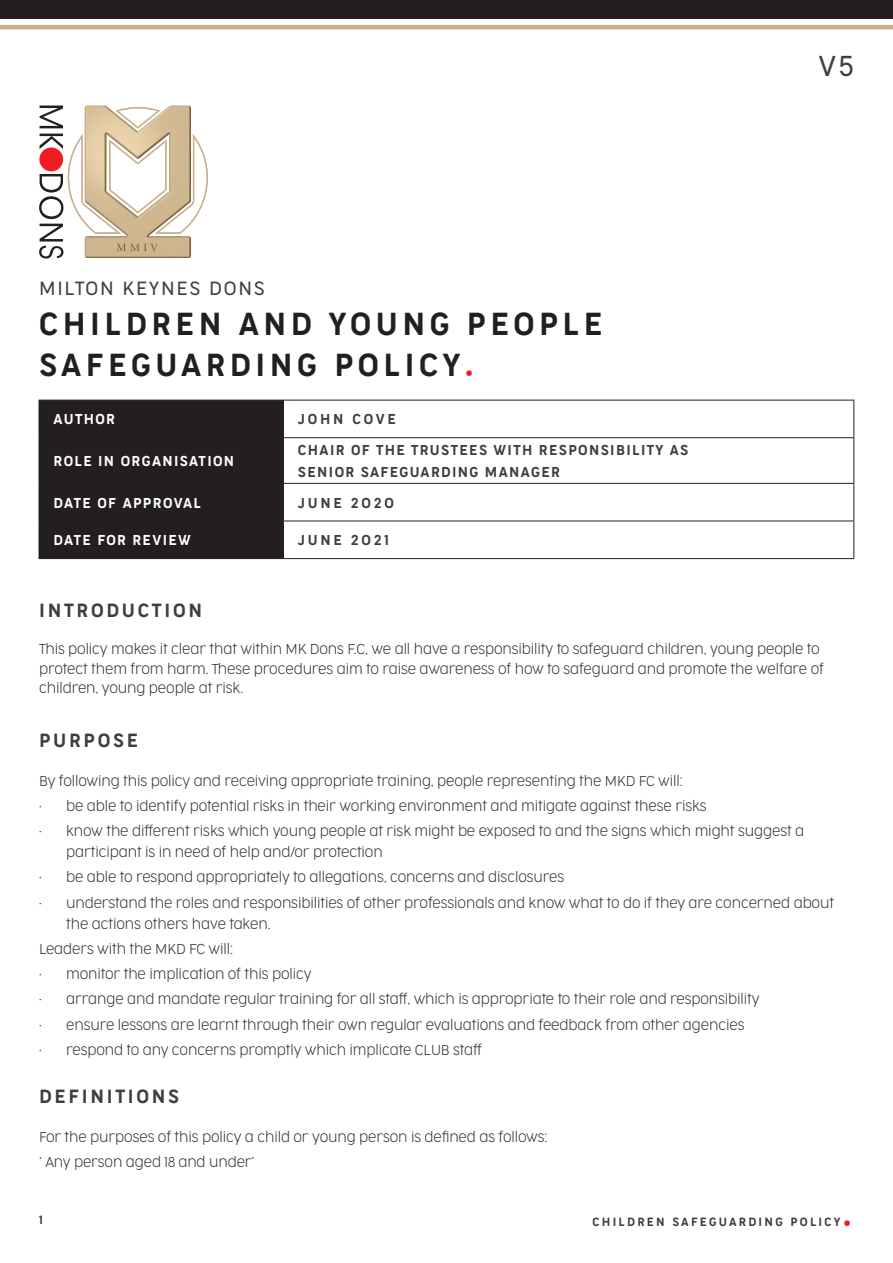
<style>
.page{position:relative;width:893px;height:1263px;background:#fff}
.page>*{position:absolute;margin:0;border:0;box-sizing:border-box;transform-origin:0 0}
.t1{font:300 30px/40.5px "Cocogoose Narrow";letter-spacing:.15em;color:#231f20}
.t2{font:900 30px "Avenir";color:#ee1d23}
.t3{font:300 27px "Cocogoose Narrow";color:#3e3e3f}
.t4{font:300 18px "Cocogoose Narrow";letter-spacing:.15em;color:#3e3e3f}
.t5{font:300 18px "Cocogoose Narrow";letter-spacing:.1em;color:#3e3e3f}
.t6{font:200 13.5px/19.5px "Cocogoose Narrow";letter-spacing:-.01em;color:#312f30}
.t7{font:300 13.5px/22.5px "Cocogoose Narrow";letter-spacing:.1em;color:#3e3e3f}
.t8{font:300 13.5px "Cocogoose Narrow";letter-spacing:.1em;color:#fff}
.t9{font:300 13.5px "Cocogoose Narrow";letter-spacing:.2em;color:#3e3e3f}
.t10{font:300 11.25px "Cocogoose Narrow";letter-spacing:.2em;color:#3e3e3f}
.s1{font-family:"Avenir";font-weight:900;color:#ee1d23}
</style>
<div class="page">
<div style="left:0;top:0;width:893px;height:19px;background:#231f20"></div>
<hr style="left:0;top:25px;width:893px;height:4px;background:#c5b08b">
<div style="left:40px;top:401px;width:243px;height:157px;background:#231f20"></div>
<hr style="left:39px;top:400px;width:245px;height:1px;background:#231f20">
<hr style="left:39px;top:400px;width:1px;height:37px;background:#231f20">
<hr style="left:283px;top:400px;width:1px;height:37px;background:#231f20">
<hr style="left:39px;top:437px;width:245px;height:1px;background:#231f20">
<hr style="left:39px;top:438px;width:1px;height:45px;background:#231f20">
<hr style="left:283px;top:438px;width:1px;height:45px;background:#231f20">
<hr style="left:39px;top:483px;width:245px;height:1px;background:#231f20">
<hr style="left:39px;top:484px;width:1px;height:37px;background:#231f20">
<hr style="left:283px;top:484px;width:1px;height:37px;background:#231f20">
<hr style="left:39px;top:521px;width:245px;height:1px;background:#231f20">
<hr style="left:39px;top:521px;width:1px;height:37px;background:#231f20">
<hr style="left:283px;top:521px;width:1px;height:37px;background:#231f20">
<hr style="left:39px;top:558px;width:245px;height:1px;background:#231f20">
<hr style="left:284px;top:400px;width:570px;height:1px;background:#231f20">
<hr style="left:853px;top:400px;width:1px;height:37px;background:#231f20">
<hr style="left:284px;top:437px;width:570px;height:1px;background:#231f20">
<hr style="left:853px;top:438px;width:1px;height:45px;background:#231f20">
<hr style="left:284px;top:483px;width:570px;height:1px;background:#231f20">
<hr style="left:853px;top:484px;width:1px;height:37px;background:#231f20">
<hr style="left:284px;top:521px;width:570px;height:1px;background:#231f20">
<hr style="left:853px;top:521px;width:1px;height:37px;background:#231f20">
<hr style="left:284px;top:558px;width:570px;height:1px;background:#231f20">
<svg style="left:39px;top:106px;width:169px;height:152px"></svg>
<img style="left:85px;top:106px;width:106px;height:152px">
<p class="t5" style="left:39px;top:276px;width:227px">MILTON KEYNES DONS</p>
<p class="t1" style="left:39px;top:304px;width:565px">CHILDREN AND YOUNG PEOPLE<br>SAFEGUARDING POLICY<span class="s1">.</span></p>
<p class="t8" style="left:54px;top:410px;width:63px">AUTHOR</p>
<p class="t9" style="left:298px;top:410px;width:99px">JOHN COVE</p>
<p class="t8" style="left:54px;top:452px;width:182px">ROLE IN ORGANISATION</p>
<p class="t7" style="left:298px;top:439px;width:392px">CHAIR OF THE TRUSTEES WITH RESPONSIBILITY AS<br>SENIOR SAFEGUARDING MANAGER</p>
<p class="t8" style="left:54px;top:493px;width:149px">DATE OF APPROVAL</p>
<p class="t9" style="left:298px;top:493px;width:97px">JUNE 2020</p>
<p class="t8" style="left:54px;top:531px;width:139px">DATE FOR REVIEW</p>
<p class="t9" style="left:298px;top:531px;width:92px">JUNE 2021</p>
<p class="t3" style="left:818px;top:48px;width:37px">V5</p>
<p class="t4" style="left:39px;top:598px;width:165px">INTRODUCTION</p>
<p class="t6" style="left:39px;top:639px;width:786px">This policy makes it clear that within MK Dons F.C, we all have a responsibility to safeguard children, young people to protect them from harm. These procedures aim to raise awareness of how to safeguard and promote the welfare of children, young people at risk.</p>
<p class="t4" style="left:39px;top:728px;width:100px">PURPOSE</p>
<p class="t6" style="left:39px;top:771px;width:645px">By following this policy and receiving appropriate training, people representing the MKD FC will:</p>
<p class="t6" style="left:39px;top:796px;width:669px">• be able to identify potential risks in their working environment and mitigate against these risks</p>
<p class="t6" style="left:66px;top:820px;width:740px;line-height:21px;text-indent:-27px">• know the different risks which young people at risk might be exposed to and the signs which might suggest a participant is in need of help and/or protection</p>
<p class="t6" style="left:39px;top:867px;width:527px">• be able to respond appropriately to allegations, concerns and disclosures</p>
<p class="t6" style="left:66px;top:892px;width:769px;line-height:21px;text-indent:-27px">• understand the roles and responsibilities of other professionals and know what to do if they are concerned about the actions others have taken.</p>
<p class="t6" style="left:39px;top:939px;width:195px">Leaders with the MKD FC will:</p>
<p class="t6" style="left:39px;top:964px;width:274px">• monitor the implication of this policy</p>
<p class="t6" style="left:39px;top:989px;width:722px">• arrange and mandate regular training for all staff, which is appropriate to their role and responsibility</p>
<p class="t6" style="left:39px;top:1015px;width:707px">• ensure lessons are learnt through their own regular evaluations and feedback from other agencies</p>
<p class="t6" style="left:39px;top:1040px;width:444px">• respond to any concerns promptly which implicate CLUB staff</p>
<p class="t4" style="left:39px;top:1084px;width:142px">DEFINITIONS</p>
<p class="t6" style="left:39px;top:1127px;width:510px">For the purposes of this policy a child or young person is defined as follows:</p>
<p class="t6" style="left:39px;top:1152px;width:217px">‘ Any person aged 18 and under’</p>
<p class="t10" style="left:39px;top:1212px;width:5px">1</p>
<p class="t10" style="left:592px;top:1214px;width:250px">CHILDREN SAFEGUARDING POLICY</p>
<h1 class="t2" style="left:843px;top:1189px;width:10px">.</h1>
</div>
